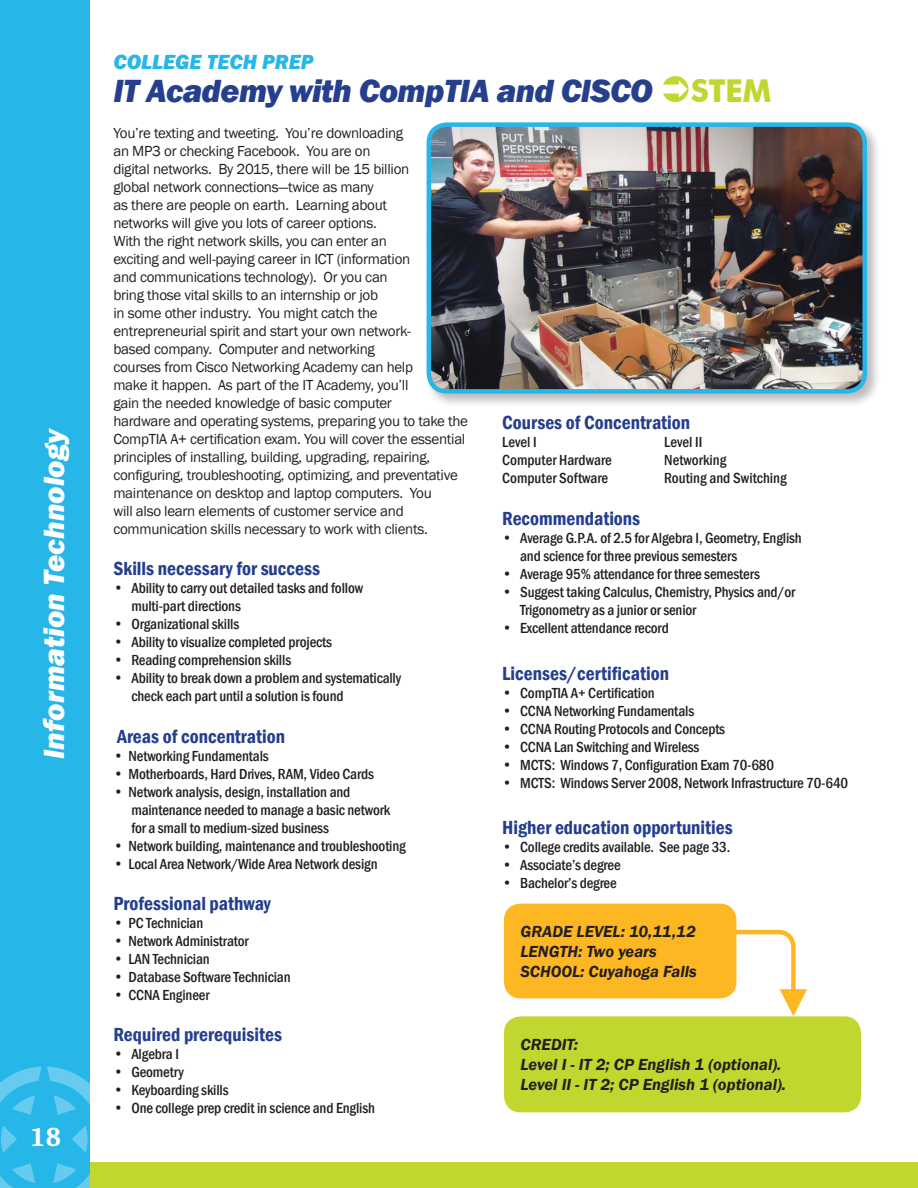
<style>
.page{position:relative;width:918px;height:1188px;background:#fff}
.page>*{position:absolute;margin:0;border:0;box-sizing:border-box;transform-origin:0 0}
.t1{font:italic 800 33px "Franklin Gothic";letter-spacing:-.02em;color:#253f8e}
.t2{font:italic 800 30px "Franklin Gothic";color:#fff}
.t3{font:700 27px "Caladea";color:#fff}
.t4{font:italic 800 21px "Franklin Gothic";color:#26b6e7}
.Body_Text{font:600 condensed 19.5px "Franklin Gothic";color:#253f8e}
.heading_1{font:600 condensed 19.5px "Franklin Gothic";color:#253f8e}
.heading_1-2{font:italic 600 16.5px "Franklin Gothic";color:#231f20}
.Body_Text_2{font:500 condensed 15px "Franklin Gothic";letter-spacing:-.01em;color:#231f20}
.t5{font:15px/18px "Franklin Gothic";letter-spacing:-.02em;color:#231f20}
.s1{font-family:"Futura BT";font-weight:700;font-style:normal;font-size:31.5px;color:#c1d72f}
</style>
<div class="page">
<div style="left:0;top:1163px;width:918px;height:25px;background:#c1d72f"></div>
<div style="left:424px;top:120px;width:457px;height:288px;background:#231f20;opacity:.3"></div>
<img style="left:429px;top:125px;width:436px;height:266px">
<div style="left:427px;top:122px;width:440px;height:272px;border:4px solid #26b6e7;border-radius:18px"></div>
<div style="left:0;top:0;width:89px;height:1188px;background:#26b6e7"></div>
<svg style="left:0;top:1066px;width:89px;height:122px"></svg>
<div style="left:704px;top:930px;width:92px;height:79px;border:4px solid #fcb722;border-radius:15px"></div>
<div style="left:690px;top:985px;width:99px;height:25px;background:#fff"></div>
<svg style="left:779px;top:986px;width:28px;height:30px"></svg>
<div style="left:507px;top:907px;width:226px;height:88px;background:#fcb722;border-radius:14px"></div>
<div style="left:504px;top:904px;width:232px;height:94px;border:6px solid #fcb722;border-radius:14px"></div>
<div style="left:507px;top:1019px;width:351px;height:90px;background:#c1d72f;border-radius:14px"></div>
<div style="left:504px;top:1016px;width:357px;height:96px;border:6px solid #c1d72f;border-radius:14px"></div>
<p class="t2" style="left:34px;top:759px;width:333px;rotate:-90deg">Information Technology</p>
<p class="t3" style="left:29px;top:1121px;width:33px">18</p>
<p class="t4" style="left:113px;top:48px;width:201px">COLLEGE TECH PREP</p>
<p class="t1" style="left:113px;top:69px;width:660px">IT Academy with CompTIA and CISCO <span class="s1">STEM</span></p>
<p class="t5" style="left:113px;top:124px;width:356px">You’re texting and tweeting. You’re downloading<br>an MP3 or checking Facebook. You are on<br>digital networks. By 2015, there will be 15 billion<br>global network connections—twice as many<br>as there are people on earth. Learning about<br>networks will give you lots of career options.<br>With the right network skills, you can enter an<br>exciting and well-paying career in ICT (information<br>and communications technology). Or you can<br>bring those vital skills to an internship or job<br>in some other industry. You might catch the entrepreneurial spirit and start your own network-<br>based company. Computer and networking<br>courses from Cisco Networking Academy can help<br>make it happen. As part of the IT Academy, you’ll<br>gain the needed knowledge of basic computer<br>hardware and operating systems, preparing you to take the CompTIA A+ certification exam. You will cover the essential principles of installing, building, upgrading, repairing, configuring, troubleshooting, optimizing, and preventative maintenance on desktop and laptop computers. You<br>will also learn elements of customer service and communication skills necessary to work with clients.</p>
<p class="Body_Text" style="left:113px;top:556px;width:208px">Skills necessary for success</p>
<p class="Body_Text_2" style="left:113px;top:578px;width:251px">• Ability to carry out detailed tasks and follow</p>
<p class="Body_Text_2" style="left:131px;top:596px;width:111px">multi-part directions</p>
<p class="Body_Text_2" style="left:113px;top:614px;width:127px">• Organizational skills</p>
<p class="Body_Text_2" style="left:113px;top:632px;width:220px">• Ability to visualize completed projects</p>
<p class="Body_Text_2" style="left:113px;top:650px;width:179px">• Reading comprehension skills</p>
<p class="Body_Text_2" style="left:113px;top:668px;width:289px">• Ability to break down a problem and systematically</p>
<p class="Body_Text_2" style="left:131px;top:686px;width:214px">check each part until a solution is found</p>
<p class="Body_Text" style="left:117px;top:723px;width:170px">Areas of concentration</p>
<p class="Body_Text_2" style="left:113px;top:746px;width:157px">• Networking Fundamentals</p>
<p class="Body_Text_2" style="left:113px;top:764px;width:262px">• Motherboards, Hard Drives, RAM, Video Cards</p>
<p class="Body_Text_2" style="left:113px;top:782px;width:238px">• Network analysis, design, installation and</p>
<p class="Body_Text_2" style="left:131px;top:800px;width:260px">maintenance needed to manage a basic network</p>
<p class="Body_Text_2" style="left:131px;top:818px;width:199px">for a small to medium-sized business</p>
<p class="Body_Text_2" style="left:113px;top:836px;width:294px">• Network building, maintenance and troubleshooting</p>
<p class="Body_Text_2" style="left:113px;top:854px;width:266px">• Local Area Network/Wide Area Network design</p>
<p class="Body_Text" style="left:113px;top:890px;width:159px">Professional pathway</p>
<p class="Body_Text_2" style="left:113px;top:913px;width:91px">• PC Technician</p>
<p class="Body_Text_2" style="left:113px;top:931px;width:137px">• Network Administrator</p>
<p class="Body_Text_2" style="left:113px;top:949px;width:98px">• LAN Technician</p>
<p class="Body_Text_2" style="left:113px;top:967px;width:179px">• Database Software Technician</p>
<p class="Body_Text_2" style="left:113px;top:985px;width:98px">• CCNA Engineer</p>
<p class="heading_1" style="left:113px;top:1022px;width:170px">Required prerequisites</p>
<p class="Body_Text_2" style="left:113px;top:1044px;width:67px">• Algebra I</p>
<p class="Body_Text_2" style="left:113px;top:1062px;width:72px">• Geometry</p>
<p class="Body_Text_2" style="left:113px;top:1080px;width:117px">• Keyboarding skills</p>
<p class="Body_Text_2" style="left:113px;top:1098px;width:263px">• One college prep credit in science and English</p>
<p class="Body_Text" style="left:502px;top:410px;width:190px">Courses of Concentration</p>
<p class="Body_Text_2" style="left:502px;top:432px;width:36px">Level I</p>
<p class="Body_Text_2" style="left:664px;top:432px;width:40px">Level II</p>
<p class="Body_Text_2" style="left:502px;top:450px;width:111px">Computer Hardware</p>
<p class="Body_Text_2" style="left:664px;top:450px;width:64px">Networking</p>
<p class="Body_Text_2" style="left:502px;top:468px;width:108px">Computer Software</p>
<p class="Body_Text_2" style="left:664px;top:468px;width:124px">Routing and Switching</p>
<p class="Body_Text" style="left:502px;top:505px;width:140px">Recommendations</p>
<p class="Body_Text_2" style="left:502px;top:528px;width:301px">• Average G.P.A. of 2.5 for Algebra I, Geometry, English</p>
<p class="Body_Text_2" style="left:520px;top:546px;width:219px">and science for three previous semesters</p>
<p class="Body_Text_2" style="left:502px;top:564px;width:259px">• Average 95% attendance for three semesters</p>
<p class="Body_Text_2" style="left:502px;top:582px;width:295px">• Suggest taking Calculus, Chemistry, Physics and/or</p>
<p class="Body_Text_2" style="left:520px;top:600px;width:178px">Trigonometry as a junior or senior</p>
<p class="Body_Text_2" style="left:502px;top:618px;width:168px">• Excellent attendance record</p>
<p class="Body_Text" style="left:502px;top:660px;width:168px">Licenses/certification</p>
<p class="Body_Text_2" style="left:502px;top:683px;width:154px">• CompTIA A+ Certification</p>
<p class="Body_Text_2" style="left:502px;top:701px;width:194px">• CCNA Networking Fundamentals</p>
<p class="Body_Text_2" style="left:502px;top:719px;width:224px">• CCNA Routing Protocols and Concepts</p>
<p class="Body_Text_2" style="left:502px;top:737px;width:199px">• CCNA Lan Switching and Wireless</p>
<p class="Body_Text_2" style="left:502px;top:755px;width:273px">• MCTS: Windows 7, Configuration Exam 70-680</p>
<p class="Body_Text_2" style="left:502px;top:773px;width:348px">• MCTS: Windows Server 2008, Network Infrastructure 70-640</p>
<p class="Body_Text" style="left:502px;top:815px;width:232px">Higher education opportunities</p>
<p class="Body_Text_2" style="left:502px;top:837px;width:230px">• College credits available. See page 33.</p>
<p class="Body_Text_2" style="left:502px;top:855px;width:120px">• Associate’s degree</p>
<p class="Body_Text_2" style="left:502px;top:873px;width:116px">• Bachelor’s degree</p>
<p class="heading_1-2" style="left:520px;top:921px;width:177px">GRADE LEVEL: 10,11,12</p>
<p class="heading_1-2" style="left:520px;top:941px;width:138px">LENGTH: Two years</p>
<p class="heading_1-2" style="left:520px;top:960px;width:178px">SCHOOL: Cuyahoga Falls</p>
<p class="heading_1-2" style="left:520px;top:1034px;width:59px">CREDIT:</p>
<p class="heading_1-2" style="left:520px;top:1054px;width:262px">Level I - IT 2; CP English 1 (optional).</p>
<p class="heading_1-2" style="left:520px;top:1074px;width:267px">Level II - IT 2; CP English 1 (optional).</p>
</div>
